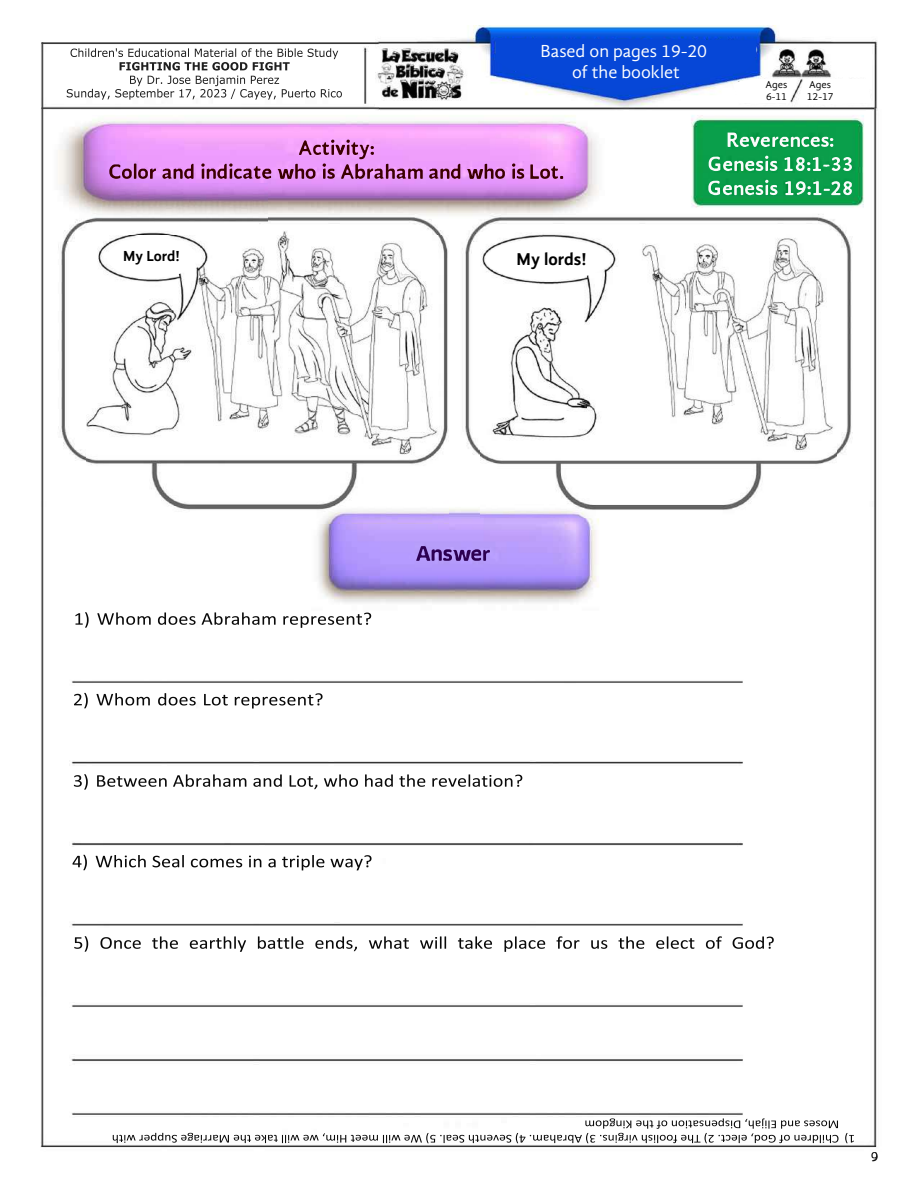
<style>
.page{position:relative;width:918px;height:1188px;background:#fff}
.page>*{position:absolute;margin:0;border:0;box-sizing:border-box;transform-origin:0 0}
.t1{font:18px/21.6px "Gandhi Sans";color:#fff;text-align:center}
.t2{font:700 17.7px "Gandhi Sans";color:#000}
.t3{font:700 15px "Gandhi Sans";letter-spacing:-.01em;color:#000}
.t4{font:10.5px/12.6px "Gandhi Sans";color:#000}
</style>
<div class="page">
<img style="left:40px;top:25px;width:837px;height:1137px">
<img style="left:376px;top:26px;width:502px;height:85px">
<img style="left:79px;top:183px;width:188px;height:39px">
<img style="left:86px;top:235px;width:363px;height:288px">
<img style="left:480px;top:233px;width:356px;height:284px">
<hr style="left:42px;top:42px;width:1px;height:1105px;background:#4c4c4c">
<hr style="left:874px;top:108px;width:2px;height:1039px;background:#545454">
<hr style="left:42px;top:42px;width:337px;height:2px;background:#383838">
<hr style="left:42px;top:108px;width:337px;height:1px;background:#343434">
<hr style="left:72px;top:681px;width:670px;height:2px;background:#343434">
<hr style="left:72px;top:762px;width:670px;height:1px;background:#040404">
<hr style="left:72px;top:844px;width:670px;height:1px;background:#000">
<hr style="left:72px;top:924px;width:670px;height:1px;background:#343434">
<hr style="left:72px;top:1005px;width:670px;height:2px;background:#343434">
<hr style="left:72px;top:1060px;width:670px;height:1px;background:#040404">
<hr style="left:72px;top:1113px;width:670px;height:2px;background:#343434">
<hr style="left:42px;top:1146px;width:834px;height:1px;background:#242424">
<svg style="left:67px;top:48px;width:275px;height:52px"></svg>
<svg style="left:109px;top:164px;width:162px;height:15px;background:#ae65a5"></svg>
<svg style="left:278px;top:140px;width:182px;height:39px;background:#cd81cc"></svg>
<svg style="left:467px;top:164px;width:96px;height:15px"></svg>
<svg style="left:416px;top:546px;width:74px;height:15px"></svg>
<svg style="left:75px;top:612px;width:14px;height:16px"></svg>
<svg style="left:97px;top:612px;width:274px;height:16px"></svg>
<svg style="left:74px;top:693px;width:14px;height:15px"></svg>
<svg style="left:96px;top:693px;width:100px;height:13px"></svg>
<svg style="left:204px;top:693px;width:118px;height:16px"></svg>
<svg style="left:74px;top:774px;width:14px;height:16px"></svg>
<svg style="left:97px;top:774px;width:425px;height:15px"></svg>
<svg style="left:72px;top:855px;width:15px;height:15px"></svg>
<svg style="left:96px;top:855px;width:275px;height:15px"></svg>
<svg style="left:727px;top:133px;width:106px;height:14px"></svg>
<svg style="left:709px;top:156px;width:69px;height:15px"></svg>
<svg style="left:784px;top:157px;width:68px;height:14px"></svg>
<svg style="left:708px;top:180px;width:70px;height:16px"></svg>
<svg style="left:785px;top:181px;width:67px;height:14px"></svg>
<svg style="left:74px;top:936px;width:700px;height:16px"></svg>
<svg style="left:871px;top:1152px;width:7px;height:9px"></svg>
<svg style="left:845px;top:1133px;width:9px;height:10px"></svg>
<svg style="left:113px;top:1118px;width:725px;height:25px"></svg>
<div style="left:107px;top:237px;width:90px;height:41px;background:#fff;border-radius:50%"></div>
<div style="left:486px;top:239px;width:124px;height:41px;background:#fff;border-radius:50%"></div>
<svg style="left:495px;top:38px;width:377px;height:67px"></svg>
<p class="t1" style="left:540px;top:40px;width:168px">Based on pages 19-20 of the booklet</p>
<p class="t4" style="left:765px;top:78px;width:23px">Ages<br>6-11</p>
<p class="t4" style="left:807px;top:78px;width:28px">Ages<br>12-17</p>
<p class="t3" style="left:123px;top:247px;width:58px">My Lord!</p>
<p class="t2" style="left:517px;top:248px;width:71px">My lords!</p>
</div>
